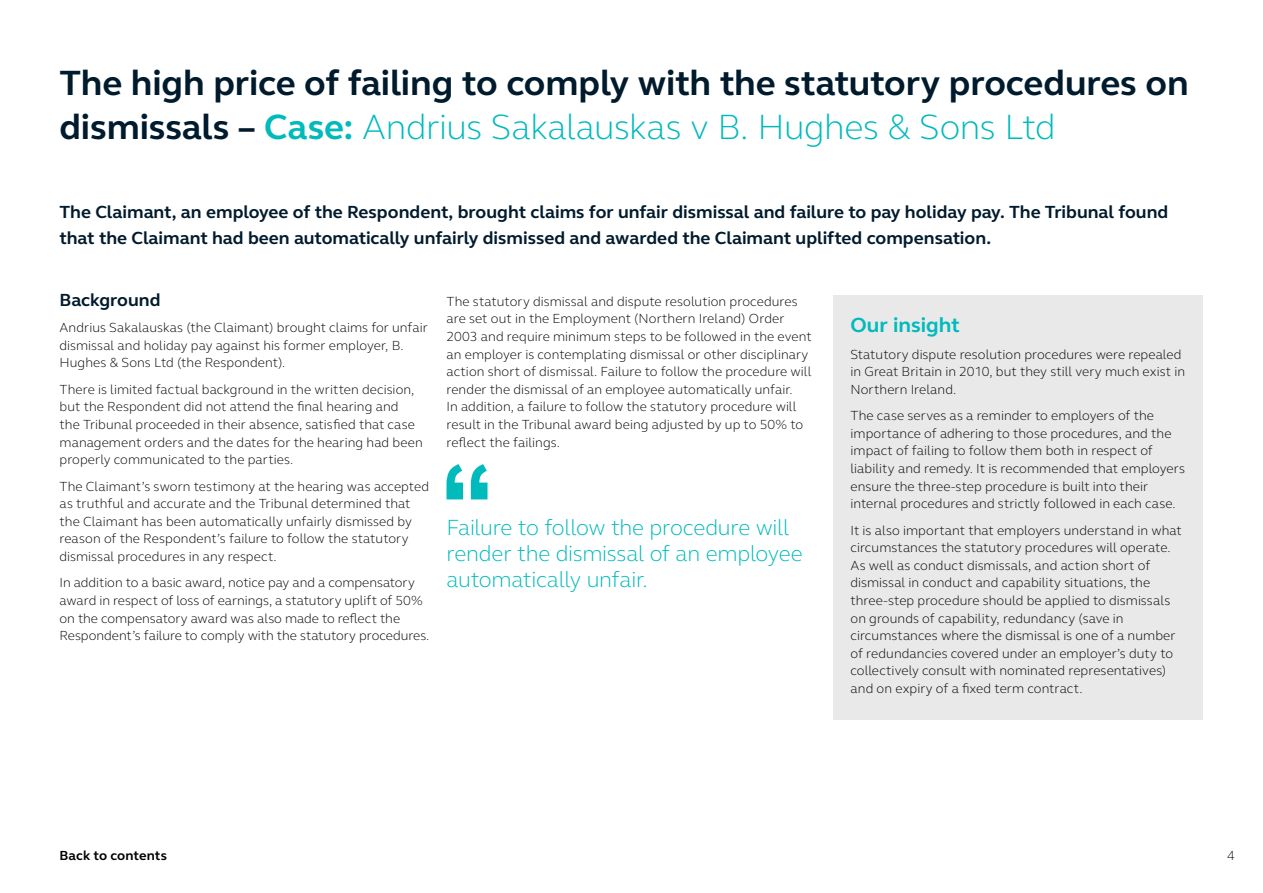
<style>
.page{position:relative;width:1263px;height:893px;background:#fff}
.page>*{position:absolute;margin:0;border:0;box-sizing:border-box;transform-origin:0 0}
.t1{font:700 36px/44px "FS Elliot";letter-spacing:-.005em;color:#001b2d}
.t2{font:300 22.5px/26.4px "FS Elliot";letter-spacing:-.015em;color:#00babc}
.t3{font:700 21px "FS Elliot";color:#00babc}
.t4{font:700 18px/26.4px "FS Elliot";color:#001b2d}
.t5{font:300 13.5px/17.5px "FS Elliot";letter-spacing:.005em;color:#000}
.t6{font:700 13.5px "FS Elliot";letter-spacing:.005em;color:#000}
.s1{color:#00babc}
.s2{font-weight:300;color:#00babc}
</style>
<div class="page">
<svg style="left:446px;top:464px;width:41px;height:35px"></svg>
<div style="left:833px;top:295px;width:370px;height:424px;background:#e9e9ea"></div>
<h1 class="t1" style="left:60px;top:60px;width:1131px">The high price of failing to comply with the statutory procedures on dismissals – <span class="s1">Case:</span> <span class="s2">Andrius Sakalauskas v B. Hughes &amp; Sons Ltd</span></h1>
<p class="t4" style="left:60px;top:198px;width:1110px">The Claimant, an employee of the Respondent, brought claims for unfair dismissal and failure to pay holiday pay. The Tribunal found that the Claimant had been automatically unfairly dismissed and awarded the Claimant uplifted compensation.</p>
<h3 class="t4" style="left:60px;top:286px;width:103px">Background</h3>
<p class="t5" style="left:60px;top:318px;width:370px">Andrius Sakalauskas (the Claimant) brought claims for unfair dismissal and holiday pay against his former employer, B.<br>Hughes &amp; Sons Ltd (the Respondent).</p>
<p class="t5" style="left:60px;top:380px;width:365px">There is limited factual background in the written decision, but the Respondent did not attend the final hearing and<br>the Tribunal proceeded in their absence, satisfied that case management orders and the dates for the hearing had been properly communicated to the parties.</p>
<p class="t5" style="left:60px;top:477px;width:371px">The Claimant’s sworn testimony at the hearing was accepted as truthful and accurate and the Tribunal determined that the Claimant has been automatically unfairly dismissed by reason of the Respondent’s failure to follow the statutory dismissal procedures in any respect.</p>
<p class="t5" style="left:60px;top:574px;width:371px">In addition to a basic award, notice pay and a compensatory award in respect of loss of earnings, a statutory uplift of 50% on the compensatory award was also made to reflect the Respondent’s failure to comply with the statutory procedures.</p>
<p class="t5" style="left:446px;top:292px;width:367px">The statutory dismissal and dispute resolution procedures are set out in the Employment (Northern Ireland) Order 2003 and require minimum steps to be followed in the event an employer is contemplating dismissal or other disciplinary action short of dismissal. Failure to follow the procedure will render the dismissal of an employee automatically unfair.<br>In addition, a failure to follow the statutory procedure will result in the Tribunal award being adjusted by up to 50% to reflect the failings.</p>
<h2 class="t2" style="left:446px;top:513px;width:358px">Failure to follow the procedure will render the dismissal of an employee automatically unfair.</h2>
<h3 class="t3" style="left:850px;top:311px;width:111px">Our insight</h3>
<p class="t5" style="left:850px;top:345px;width:336px">Statutory dispute resolution procedures were repealed in Great Britain in 2010, but they still very much exist in<br>Northern Ireland.</p>
<p class="t5" style="left:850px;top:406px;width:336px">The case serves as a reminder to employers of the importance of adhering to those procedures, and the impact of failing to follow them both in respect of liability and remedy. It is recommended that employers ensure the three-step procedure is built into their internal procedures and strictly followed in each case.</p>
<p class="t5" style="left:850px;top:521px;width:333px">It is also important that employers understand in what circumstances the statutory procedures will operate.<br>As well as conduct dismissals, and action short of dismissal in conduct and capability situations, the three-step procedure should be applied to dismissals on grounds of capability, redundancy (save in circumstances where the dismissal is one of a number of redundancies covered under an employer’s duty to collectively consult with nominated representatives) and on expiry of a fixed term contract.</p>
<p class="t6" style="left:60px;top:846px;width:109px">Back to contents</p>
<p class="t5" style="left:1227px;top:846px;width:9px">4</p>
</div>
